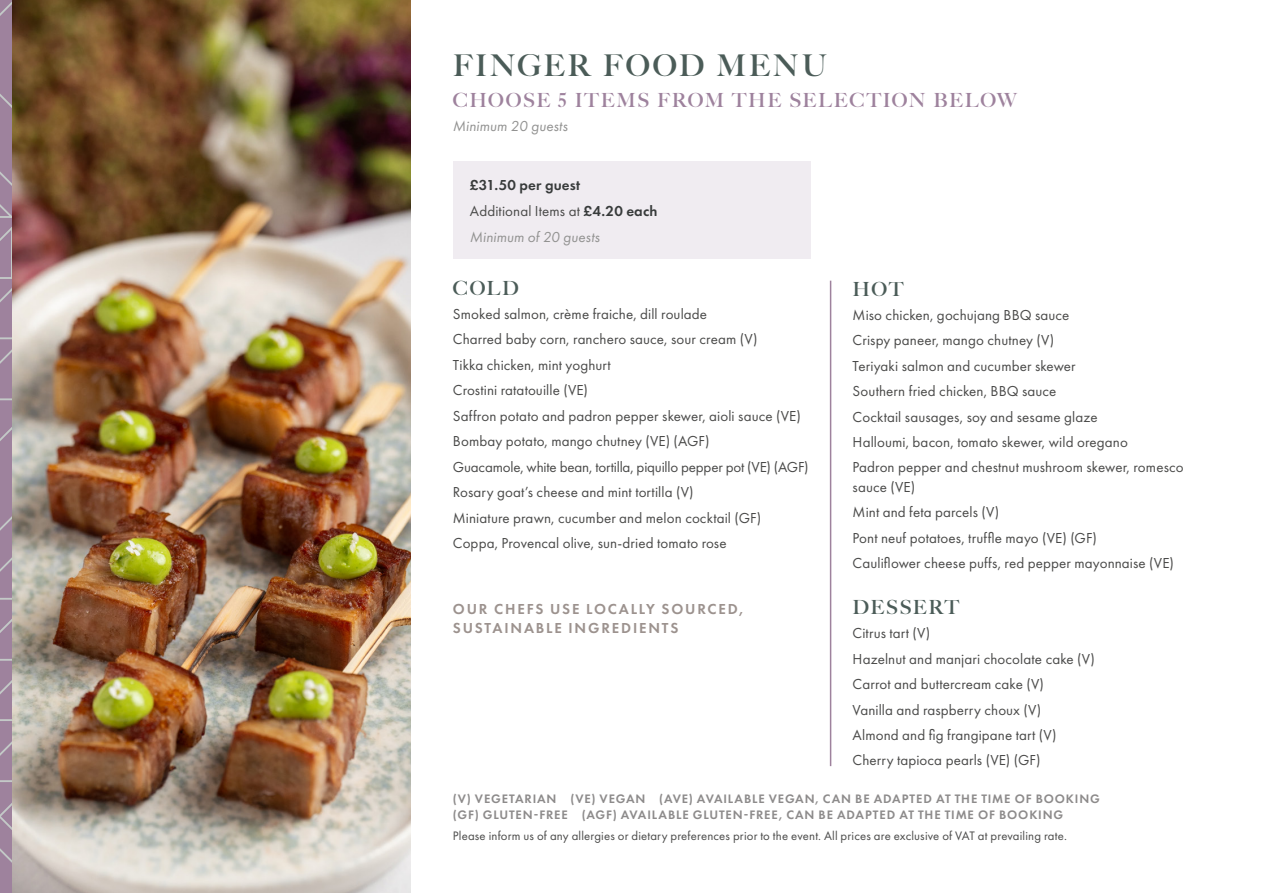
<style>
.page{position:relative;width:1263px;height:893px;background:#fff}
.page>*{position:absolute;margin:0;border:0;box-sizing:border-box;transform-origin:0 0}
.Lv1_Page_Heading{font:700 30px "Big Caslon FB";letter-spacing:.085em;color:#4b5c58}
.Lv2_Page_Heading{font:700 19.5px "Big Caslon FB";letter-spacing:.085em;color:#9e829d}
.Lv1_Subheading{font:700 19.5px "Big Caslon FB";letter-spacing:.085em;color:#4b5c58}
.Body_Copy_1_space_after{font:15px/19.5px "Futura PT";letter-spacing:.005em;color:#4a4a49}
.Body_Copy{font:15px "Futura PT";letter-spacing:.01em;color:#4a4a49}
.Lv2_Subheading_large_space_before{font:600 15px/19.5px "Futura PT";letter-spacing:.12em;color:#9c928e}
.Body_Copy_1_space_after-2{font:italic 15px "Futura PT";letter-spacing:.005em;color:#929291}
.Body_Copy-2{font:italic 15px "Futura PT";letter-spacing:.005em;color:#929291}
.Body_Copy_1_space_after-3{font:600 15px "Futura PT";letter-spacing:.01em;color:#383b3b}
.Fine_print{font:600 12.75px/16.5px "Futura PT";letter-spacing:.065em;color:#8d8b8b}
.Fine_print-2{font:12.75px "Futura PT";letter-spacing:.015em;color:#4a4a49}
.s1{font-weight:600;color:#383b3b}
</style>
<div class="page">
<hr style="left:830px;top:281px;width:1px;height:485px;background:#9e829d">
<div style="left:453px;top:162px;width:357px;height:97px;background:#f0ecf1"></div>
<svg style="left:0;top:0;width:13px;height:893px;background:#a1889e"></svg>
<img style="left:13px;top:0;width:397px;height:893px">
<p class="Lv1_Page_Heading" style="left:453px;top:47px;width:375px">FINGER FOOD MENU</p>
<p class="Lv2_Page_Heading" style="left:453px;top:89px;width:565px">CHOOSE 5 ITEMS FROM THE SELECTION BELOW</p>
<p class="Body_Copy-2" style="left:453px;top:117px;width:116px">Minimum 20 guests</p>
<p class="Body_Copy_1_space_after-3" style="left:470px;top:176px;width:112px">£31.50 per guest</p>
<p class="Body_Copy_1_space_after" style="left:470px;top:201px;width:189px">Additional Items at <span class="s1">£4.20 each</span></p>
<p class="Body_Copy_1_space_after-2" style="left:470px;top:228px;width:131px">Minimum of 20 guests</p>
<p class="Lv1_Subheading" style="left:453px;top:277px;width:67px">COLD</p>
<p class="Body_Copy_1_space_after" style="left:453px;top:304px;width:256px">Smoked salmon, crème fraiche, dill roulade</p>
<p class="Body_Copy_1_space_after" style="left:453px;top:330px;width:306px">Charred baby corn, ranchero sauce, sour cream (V)</p>
<p class="Body_Copy_1_space_after" style="left:453px;top:355px;width:159px">Tikka chicken, mint yoghurt</p>
<p class="Body_Copy_1_space_after" style="left:453px;top:381px;width:137px">Crostini ratatouille (VE)</p>
<p class="Body_Copy_1_space_after" style="left:453px;top:406px;width:349px">Saffron potato and padron pepper skewer, aioli sauce (VE)</p>
<p class="Body_Copy_1_space_after" style="left:453px;top:431px;width:258px">Bombay potato, mango chutney (VE) (AGF)</p>
<p class="Body_Copy_1_space_after" style="left:453px;top:457px;width:357px">Guacamole, white bean, tortilla, piquillo pepper pot (VE) (AGF)</p>
<p class="Body_Copy_1_space_after" style="left:453px;top:482px;width:242px">Rosary goat’s cheese and mint tortilla (V)</p>
<p class="Body_Copy_1_space_after" style="left:453px;top:508px;width:310px">Miniature prawn, cucumber and melon cocktail (GF)</p>
<p class="Body_Copy" style="left:453px;top:534px;width:275px">Coppa, Provencal olive, sun-dried tomato rose</p>
<p class="Lv2_Subheading_large_space_before" style="left:453px;top:599px;width:292px">OUR CHEFS USE LOCALLY SOURCED,<br>SUSTAINABLE INGREDIENTS</p>
<p class="Lv1_Subheading" style="left:853px;top:278px;width:52px">HOT</p>
<p class="Body_Copy_1_space_after" style="left:853px;top:305px;width:218px">Miso chicken, gochujang BBQ sauce</p>
<p class="Body_Copy_1_space_after" style="left:853px;top:330px;width:203px">Crispy paneer, mango chutney (V)</p>
<p class="Body_Copy_1_space_after" style="left:853px;top:356px;width:225px">Teriyaki salmon and cucumber skewer</p>
<p class="Body_Copy_1_space_after" style="left:853px;top:381px;width:205px">Southern fried chicken, BBQ sauce</p>
<p class="Body_Copy_1_space_after" style="left:853px;top:407px;width:247px">Cocktail sausages, soy and sesame glaze</p>
<p class="Body_Copy_1_space_after" style="left:853px;top:432px;width:277px">Halloumi, bacon, tomato skewer, wild oregano</p>
<p class="Body_Copy_1_space_after" style="left:853px;top:458px;width:333px">Padron pepper and chestnut mushroom skewer, romesco sauce (VE)</p>
<p class="Body_Copy_1_space_after" style="left:853px;top:503px;width:148px">Mint and feta parcels (V)</p>
<p class="Body_Copy_1_space_after" style="left:853px;top:528px;width:246px">Pont neuf potatoes, truffle mayo (VE) (GF)</p>
<p class="Body_Copy" style="left:853px;top:554px;width:323px">Cauliflower cheese puffs, red pepper mayonnaise (VE)</p>
<p class="Lv1_Subheading" style="left:853px;top:596px;width:108px">DESSERT</p>
<p class="Body_Copy_1_space_after" style="left:853px;top:623px;width:79px">Citrus tart (V)</p>
<p class="Body_Copy_1_space_after" style="left:853px;top:649px;width:244px">Hazelnut and manjari chocolate cake (V)</p>
<p class="Body_Copy_1_space_after" style="left:853px;top:674px;width:193px">Carrot and buttercream cake (V)</p>
<p class="Body_Copy_1_space_after" style="left:853px;top:700px;width:190px">Vanilla and raspberry choux (V)</p>
<p class="Body_Copy_1_space_after" style="left:853px;top:725px;width:205px">Almond and fig frangipane tart (V)</p>
<p class="Body_Copy" style="left:853px;top:752px;width:189px">Cherry tapioca pearls (VE) (GF)</p>
<p class="Fine_print" style="left:453px;top:790px;width:648px">(V) VEGETARIAN (VE) VEGAN (AVE) AVAILABLE VEGAN, CAN BE ADAPTED AT THE TIME OF BOOKING (GF) GLUTEN-FREE (AGF) AVAILABLE GLUTEN-FREE, CAN BE ADAPTED AT THE TIME OF BOOKING</p>
<p class="Fine_print-2" style="left:453px;top:828px;width:615px">Please inform us of any allergies or dietary preferences prior to the event. All prices are exclusive of VAT at prevailing rate.</p>
</div>
